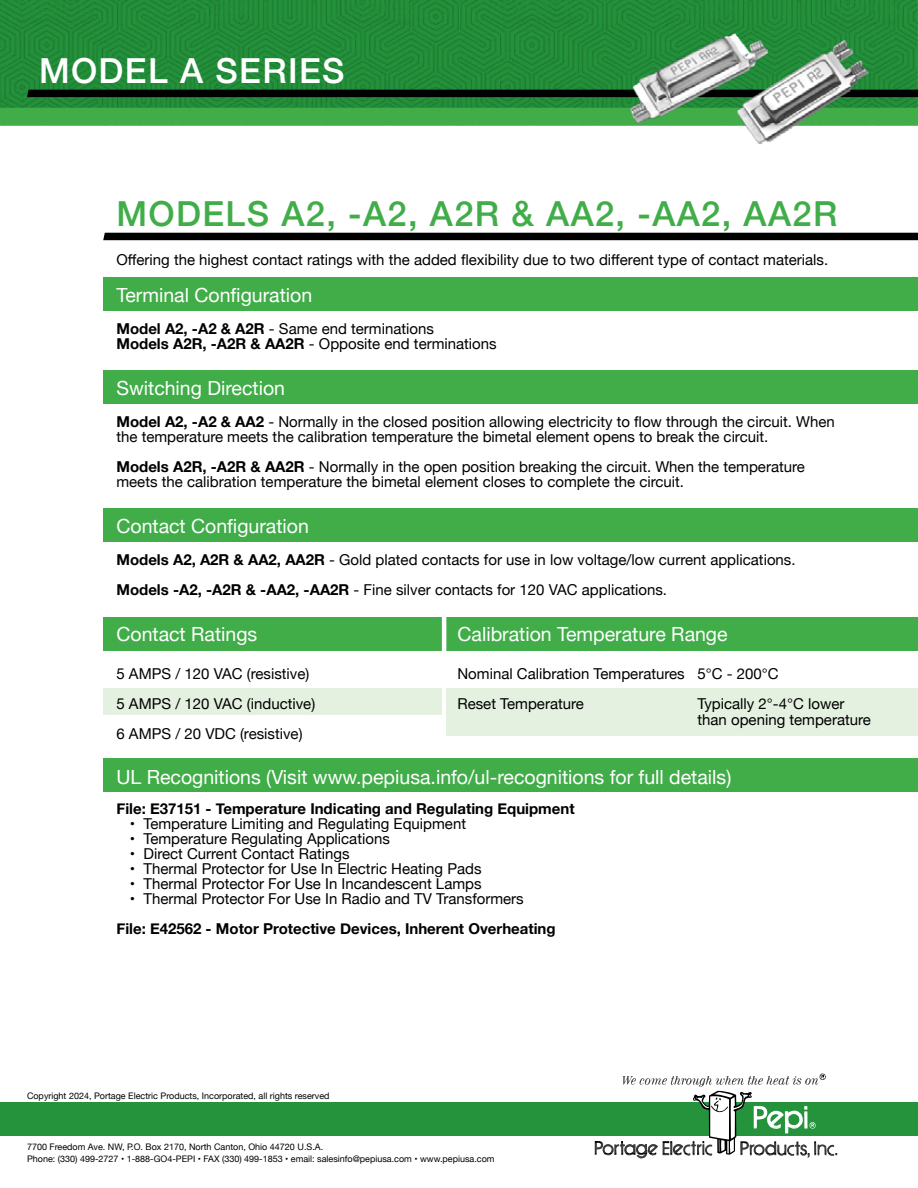
<style>
.page{position:relative;width:918px;height:1188px;background:#fff}
.page>*{position:absolute;margin:0;border:0;box-sizing:border-box;transform-origin:0 0}
.t1{font:500 34.5px "Helvetica Neue";letter-spacing:.04em;color:#41ad49}
.t2{font:500 34.5px "Helvetica Neue";letter-spacing:.04em;color:#fff}
.t3{font:19.5px "Helvetica Neue";color:#fff}
.t4{font:15px/30px "Helvetica Neue";color:#000}
.t5{font:700 15px "Helvetica Neue";color:#000}
.t6{font:9px/12px "Helvetica Neue";color:#000}
.s1{font-weight:700}
</style>
<div class="page">
<div style="left:0;top:0;width:918px;height:117px;background:linear-gradient(to right,#218a38,#218b38)"></div>
<div style="left:0;top:108px;width:918px;height:18px;background:#41ad49"></div>
<div style="left:28px;top:90px;width:890px;height:7px;background:#000"></div>
<div style="left:0;top:1102px;width:918px;height:34px;background:#24933c"></div>
<svg style="left:595px;top:1074px;width:242px;height:85px"></svg>
<div style="left:103px;top:370px;width:815px;height:34px;background:#41ad49"></div>
<div style="left:103px;top:277px;width:815px;height:34px;background:#41ad49"></div>
<div style="left:103px;top:508px;width:815px;height:34px;background:#41ad49"></div>
<div style="left:103px;top:617px;width:815px;height:33px;background:#41ad49"></div>
<div style="left:103px;top:758px;width:815px;height:34px;background:#41ad49"></div>
<div style="left:104px;top:233px;width:814px;height:7px;background:#000"></div>
<div style="left:103px;top:688px;width:339px;height:27px;background:#e4f0e0"></div>
<hr style="left:442px;top:617px;width:4px;height:123px;background:#fff">
<img style="left:619px;top:27px;width:274px;height:118px">
<div style="left:446px;top:688px;width:472px;height:47px;background:#e4f0e0"></div>
<h1 class="t2" style="left:39px;top:42px;width:307px">MODEL A SERIES</h1>
<h1 class="t1" style="left:116px;top:186px;width:722px">MODELS A2, -A2, A2R &amp; AA2, -AA2, AA2R</h1>
<p class="t4" style="left:116px;top:245px;width:713px">Offering the highest contact ratings with the added flexibility due to two different type of contact materials.</p>
<h2 class="t3" style="left:116px;top:281px;width:197px">Terminal Configuration</h2>
<p class="t4" style="left:116px;top:322px;width:382px;line-height:15px"><span class="s1">Model A2, -A2 &amp; A2R</span> - Same end terminations<br><span class="s1">Models A2R, -A2R &amp; AA2R</span> - Opposite end terminations</p>
<h2 class="t3" style="left:116px;top:374px;width:170px">Switching Direction</h2>
<p class="t4" style="left:116px;top:415px;width:720px;line-height:15px"><span class="s1">Model A2, -A2 &amp; AA2</span> - Normally in the closed position allowing electricity to flow through the circuit. When the temperature meets the calibration temperature the bimetal element opens to break the circuit.</p>
<p class="t4" style="left:116px;top:460px;width:690px;line-height:15px"><span class="s1">Models A2R, -A2R &amp; AA2R</span> - Normally in the open position breaking the circuit. When the temperature meets the calibration temperature the bimetal element closes to complete the circuit.</p>
<h2 class="t3" style="left:116px;top:512px;width:194px">Contact Configuration</h2>
<p class="t4" style="left:116px;top:545px;width:681px"><span class="s1">Models A2, A2R &amp; AA2, AA2R</span> - Gold plated contacts for use in low voltage/low current applications.<br><span class="s1">Models -A2, -A2R &amp; -AA2, -AA2R</span> - Fine silver contacts for 120 VAC applications.</p>
<h2 class="t3" style="left:116px;top:620px;width:142px">Contact Ratings</h2>
<p class="t4" style="left:116px;top:659px;width:200px">5 AMPS / 120 VAC (resistive)<br>5 AMPS / 120 VAC (inductive)<br>6 AMPS / 20 VDC (resistive)</p>
<h2 class="t3" style="left:116px;top:763px;width:616px">UL Recognitions (Visit www.pepiusa.info/ul-recognitions for full details)</h2>
<p class="t5" style="left:116px;top:797px;width:460px">File: E37151 - Temperature Indicating and Regulating Equipment</p>
<p class="t4" style="left:130px;top:809px;width:338px">• Temperature Limiting and Regulating Equipment</p>
<p class="t4" style="left:130px;top:824px;width:261px">• Temperature Regulating Applications</p>
<p class="t4" style="left:130px;top:839px;width:221px">• Direct Current Contact Ratings</p>
<p class="t4" style="left:130px;top:854px;width:353px">• Thermal Protector for Use In Electric Heating Pads</p>
<p class="t4" style="left:130px;top:869px;width:353px">• Thermal Protector For Use In Incandescent Lamps</p>
<p class="t4" style="left:130px;top:884px;width:395px">• Thermal Protector For Use In Radio and TV Transformers</p>
<p class="t5" style="left:116px;top:917px;width:441px">File: E42562 - Motor Protective Devices, Inherent Overheating</p>
<h2 class="t3" style="left:458px;top:620px;width:272px">Calibration Temperature Range</h2>
<p class="t4" style="left:458px;top:659px;width:323px">Nominal Calibration Temperatures 5°C - 200°C<br>Reset Temperature</p>
<p class="t4" style="left:698px;top:696px;width:175px;line-height:16.5px">Typically 2°-4°C lower than opening temperature</p>
<p class="t6" style="left:27px;top:1090px;width:304px">Copyright 2024, Portage Electric Products, Incorporated, all rights reserved</p>
<p class="t6" style="left:27px;top:1141px;width:469px">7700 Freedom Ave. NW, P.O. Box 2170, North Canton, Ohio 44720 U.S.A.<br>Phone: (330) 499-2727 • 1-888-GO4-PEPI • FAX (330) 499-1853 • email: salesinfo@pepiusa.com • www.pepiusa.com</p>
</div>
